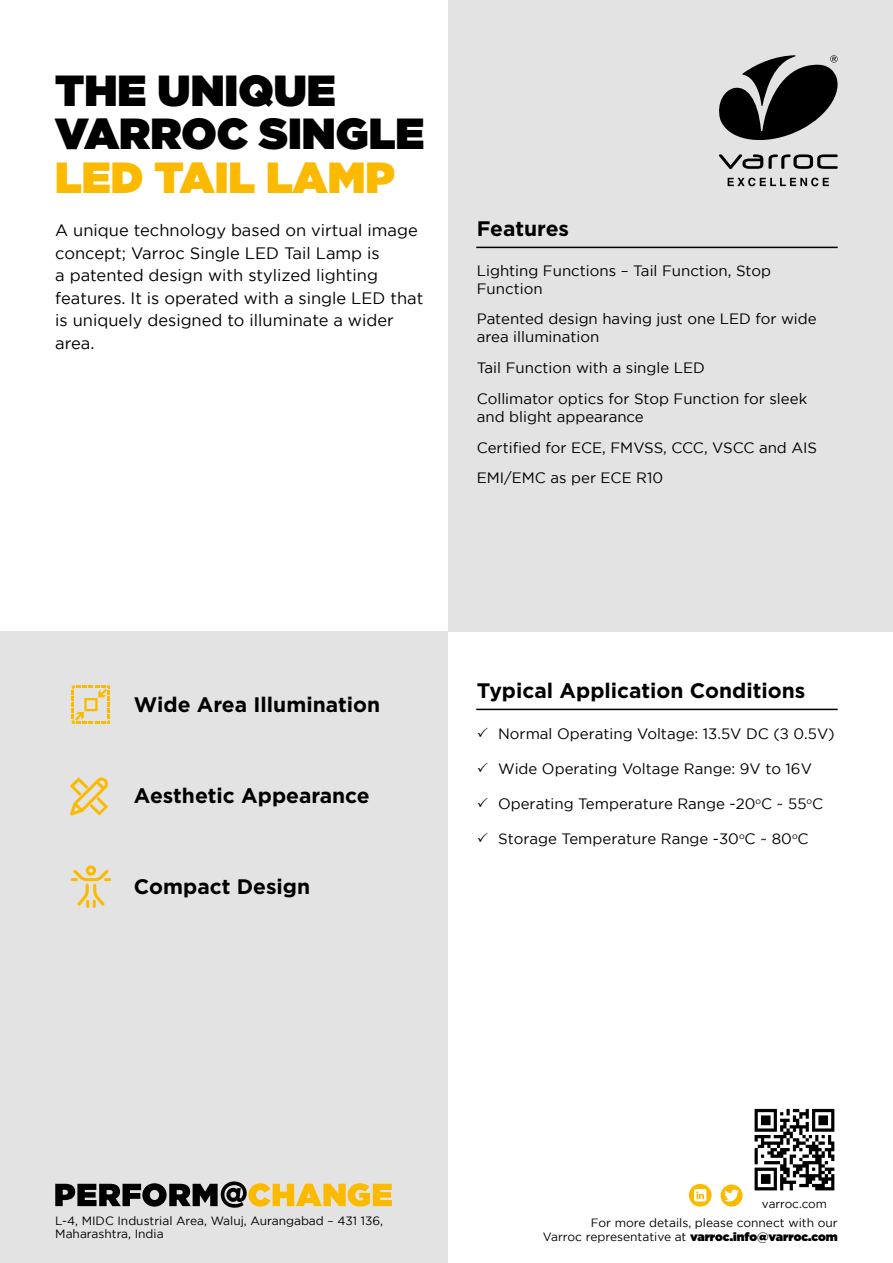
<style>
.page{position:relative;width:893px;height:1263px;background:#fff}
.page>*{position:absolute;margin:0;border:0;box-sizing:border-box;transform-origin:0 0}
.t1{font:900 43.5px/43.5px "Gotham";color:#000}
.t2{font:900 43.5px "Gotham";color:#fbba00}
.t3{font:700 21px "Gotham";color:#000}
.t4{font:16.5px/22.5px "Gotham";color:#000}
.t5{font:15px/30.8px "Gotham";color:#000}
.t6{font:12px/13.5px "Gotham";color:#000}
.t7{font:11.85px "Gotham";color:#000}
.s1{font-weight:900}
</style>
<div class="page">
<div style="left:448px;top:0;width:445px;height:631px;background:#e3e3e3"></div>
<div style="left:0;top:631px;width:448px;height:632px;background:#e3e3e3"></div>
<svg style="left:689px;top:1184px;width:23px;height:22px"></svg>
<svg style="left:694px;top:1189px;width:12px;height:12px"></svg>
<svg style="left:721px;top:1184px;width:22px;height:22px"></svg>
<svg style="left:724px;top:1189px;width:15px;height:12px"></svg>
<svg style="left:55px;top:1181px;width:337px;height:27px"></svg>
<svg style="left:728px;top:178px;width:101px;height:8px"></svg>
<svg style="left:719px;top:154px;width:119px;height:15px"></svg>
<svg style="left:719px;top:55px;width:119px;height:86px"></svg>
<svg style="left:754px;top:1108px;width:81px;height:83px"></svg>
<svg style="left:755px;top:1109px;width:79px;height:81px"></svg>
<hr style="left:476px;top:247px;width:362px;height:1px;background:#000">
<hr style="left:476px;top:709px;width:362px;height:1px;background:#000">
<svg style="left:72px;top:685px;width:38px;height:39px"></svg>
<svg style="left:70px;top:777px;width:38px;height:39px"></svg>
<svg style="left:71px;top:865px;width:40px;height:43px"></svg>
<h1 class="t1" style="left:55px;top:68px;width:371px">THE UNIQUE<br>VARROC SINGLE</h1>
<h1 class="t2" style="left:55px;top:146px;width:341px">LED TAIL LAMP</h1>
<p class="t4" style="left:55px;top:219px;width:370px">A unique technology based on virtual image concept; Varroc Single LED Tail Lamp is<br>a patented design with stylized lighting features. It is operated with a single LED that is uniquely designed to illuminate a wider area.</p>
<h2 class="t3" style="left:477px;top:217px;width:94px">Features</h2>
<p class="t5" style="left:477px;top:261px;width:296px;line-height:18px">Lighting Functions – Tail Function, Stop<br>Function</p>
<p class="t5" style="left:477px;top:310px;width:341px;line-height:18px">Patented design having just one LED for wide area illumination</p>
<p class="t5" style="left:477px;top:352px;width:332px">Tail Function with a single LED<br>Collimator optics for Stop Function for sleek</p>
<p class="t5" style="left:477px;top:401px;width:342px">and blight appearance<br>Certified for ECE, FMVSS, CCC, VSCC and AIS<br>EMI/EMC as per ECE R10</p>
<h2 class="t3" style="left:134px;top:693px;width:248px">Wide Area Illumination</h2>
<h2 class="t3" style="left:134px;top:784px;width:237px">Aesthetic Appearance</h2>
<h2 class="t3" style="left:134px;top:874px;width:178px">Compact Design</h2>
<h2 class="t3" style="left:477px;top:679px;width:330px">Typical Application Conditions</h2>
<p class="t5" style="left:498px;top:718px;width:338px">Normal Operating Voltage: 13.5V DC (± 0.5V)</p>
<p class="t5" style="left:498px;top:753px;width:315px">Wide Operating Voltage Range: 9V to 16V</p>
<p class="t5" style="left:498px;top:788px;width:327px">Operating Temperature Range -20<sup>o</sup>C ~ 55<sup>o</sup>C</p>
<p class="t5" style="left:498px;top:823px;width:312px">Storage Temperature Range -30<sup>o</sup>C ~ 80<sup>o</sup>C</p>
<p class="t7" style="left:762px;top:1197px;width:67px">varroc.com</p>
<p class="t6" style="left:55px;top:1214px;width:329px">L-4, MIDC Industrial Area, Waluj, Aurangabad – 431 136,<br>Maharashtra, India</p>
<p class="t6" style="left:543px;top:1216px;width:296px;text-align:right">For more details, please connect with our<br>Varroc representative at <span class="s1">varroc.info@varroc.com</span></p>
</div>
